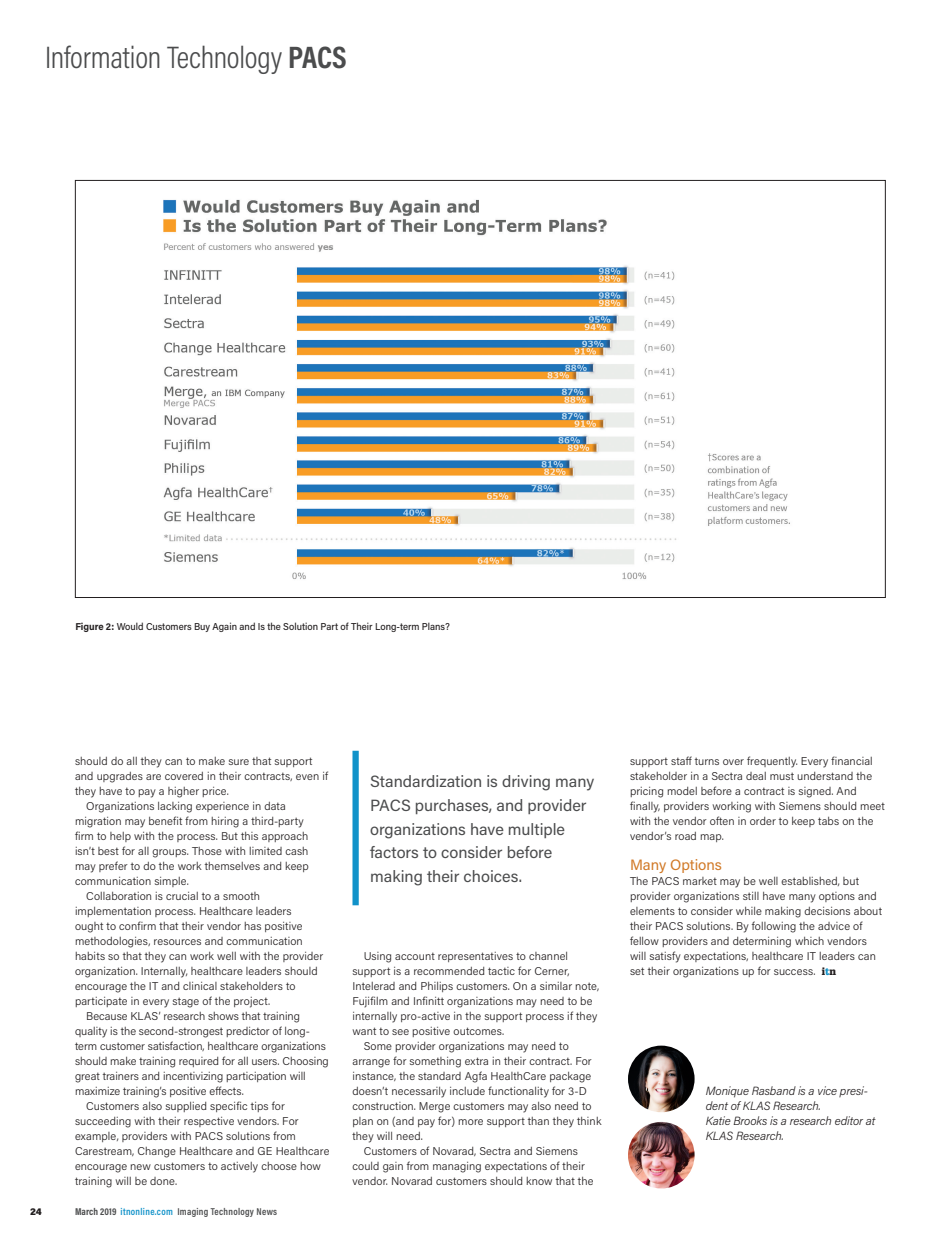
<style>
.page{position:relative;width:945px;height:1238px;background:#fff}
.page>*{position:absolute;margin:0;border:0;box-sizing:border-box;transform-origin:0 0}
.SubSection{font:300 31.25px "Acumin Pro Cond";letter-spacing:-.01em;color:#4b4c4d}
.Pullquote{font:16.25px/23.8px "Acumin Pro";color:#4b4c4d}
.Subhead{font:15px "Acumin Pro";color:#d17a28}
.Text_Bio{font:italic 300 11.88px/15px "Acumin Pro";letter-spacing:-.01em;color:#231f20}
.Text{font:300 11.25px/15px "Acumin Pro";letter-spacing:.01em;color:#231f20}
.Text_NoIndent{font:300 11.25px/15px "Acumin Pro";letter-spacing:.01em;color:#231f20}
.t1{font:500 10px "Acumin Pro";color:#231f20;scale:.95 1}
.t2{font:600 10px "Acumin Pro Cond";letter-spacing:.03em;color:#4b4c4d}
.t3{font:900 10px "Acumin Pro";color:#231f20}
.s1{font-weight:700}
.s2{color:#1192c9}
.s3{font-family:"Glypha LT Std";font-weight:900;font-size:10px}
.s4{font-family:"Glypha LT Std";font-weight:900;font-size:10px;color:#1192c9}
</style>
<div class="page">
<img style="left:628px;top:1045px;width:67px;height:67px;border-radius:33px">
<div style="left:352px;top:750px;width:7px;height:155px;background:#1192c9"></div>
<img style="left:163px;top:199px;width:627px;height:381px">
<img style="left:628px;top:1121px;width:67px;height:67px;border-radius:33px">
<p class="SubSection" style="left:45px;top:37px;width:303px">Information Technology <span class="s1">PACS</span></p>
<p class="t1" style="left:75px;top:620px;width:396px"><span class="s1">Figure 2:</span> Would Customers Buy Again and Is the Solution Part of Their Long-term Plans?</p>
<p class="Text" style="left:75px;top:753px;width:255px">should do all they can to make sure that support and upgrades are covered in their contracts, even if they have to pay a higher price.</p>
<p class="Text" style="left:75px;top:798px;width:235px;text-indent:11px">Organizations lacking experience in data migration may benefit from hiring a third-party firm to help with the process. But this approach isn’t best for all groups. Those with limited cash may prefer to do the work themselves and keep communication simple.</p>
<p class="Text" style="left:75px;top:888px;width:250px;text-indent:11px">Collaboration is crucial to a smooth implementation process. Healthcare leaders<br>ought to confirm that their vendor has positive methodologies, resources and communication habits so that they can work well with the provider organization. Internally, healthcare leaders should encourage the IT and clinical stakeholders to participate in every stage of the project.</p>
<p class="Text" style="left:75px;top:1008px;width:255px;text-indent:11px">Because KLAS’ research shows that training quality is the second-strongest predictor of long&shy;term customer satisfaction, healthcare organizations should make training required for all users. Choosing great trainers and incentivizing participation will maximize training’s positive effects.</p>
<p class="Text" style="left:75px;top:1098px;width:256px;text-indent:11px">Customers also supplied specific tips for succeeding with their respective vendors. For example, providers with PACS solutions from Carestream, Change Healthcare and GE Healthcare encourage new customers to actively choose how training will be done.</p>
<p class="t3" style="left:30px;top:1204px;width:13px">24</p>
<p class="t2" style="left:75px;top:1205px;width:204px"><span class="s1">March 2019</span> <span class="s2">itnonline.com</span> Imaging Technology News</p>
<p class="Pullquote" style="left:370px;top:769px;width:226px">Standardization is driving many<br>PACS purchases, and provider organizations have multiple factors to consider before making their choices.</p>
<p class="Text" style="left:352px;top:948px;width:248px;text-indent:11px">Using account representatives to channel support is a recommended tactic for Cerner, Intelerad and Philips customers. On a similar note, Fujifilm and Infinitt organizations may need to be internally pro-active in the support process if they want to see positive outcomes.</p>
<p class="Text" style="left:352px;top:1038px;width:250px;text-indent:11px">Some provider organizations may need to arrange for something extra in their contract. For instance, the standard Agfa HealthCare package doesn’t necessarily include functionality for 3-D construction. Merge customers may also need to plan on (and pay for) more support than they think they will need.</p>
<p class="Text" style="left:352px;top:1143px;width:243px;text-indent:11px">Customers of Novarad, Sectra and Siemens could gain from managing expectations of their vendor. Novarad customers should know that the</p>
<p class="Text" style="left:630px;top:753px;width:256px">support staff turns over frequently. Every financial stakeholder in a Sectra deal must understand the pricing model before a contract is signed. And finally, providers working with Siemens should meet with the vendor often in order to keep tabs on the vendor’s road map.</p>
<p class="Subhead" style="left:630px;top:854px;width:93px">Many Options</p>
<p class="Text_NoIndent" style="left:630px;top:873px;width:254px">The PACS market may be well established, but provider organizations still have many options and elements to consider while making decisions about their PACS solutions. By following the advice of fellow providers and determining which vendors will satisfy expectations, healthcare IT leaders can set their organizations up for success. <span class="s3">i</span><span class="s4">t</span><span class="s3">n</span></p>
<p class="Text_Bio" style="left:706px;top:1083px;width:171px">Monique Rasband is a vice presi&shy;dent of KLAS Research.<br>Katie Brooks is a research editor at<br>KLAS Research.</p>
</div>
